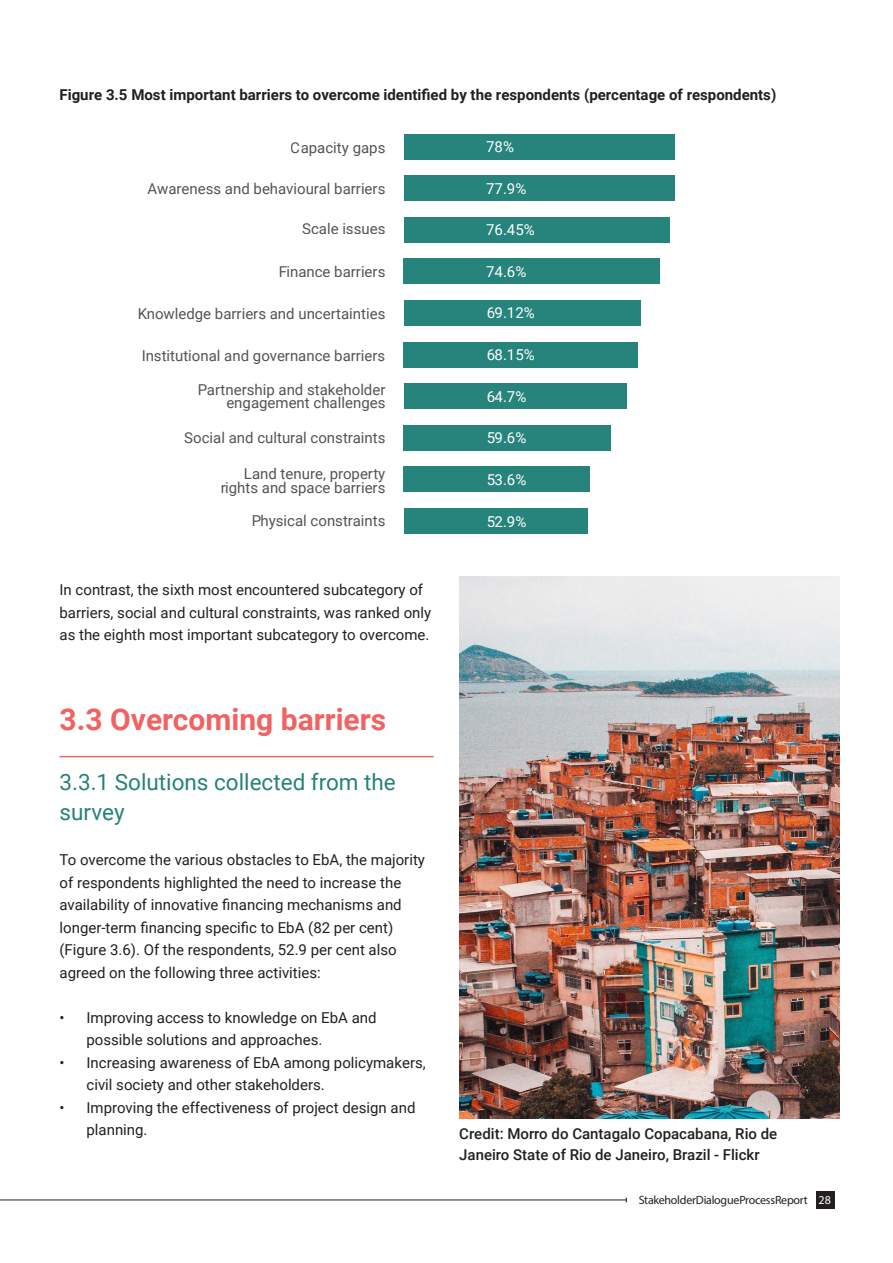
<style>
.page{position:relative;width:893px;height:1263px;background:#fff}
.page>*{position:absolute;margin:0;border:0;box-sizing:border-box;transform-origin:0 0}
.Body_sub-heading{font:700 30px "Roboto";color:#f16362}
.Green_sub-heading{font:22.5px/30px "Roboto";color:#25827a}
.Body_text{font:15px/22.5px "Roboto";color:#231f20}
.t1{font:15px/13.5px "Roboto";color:#515455;text-align:right}
.Fig__text{font:700 15px "Roboto";color:#231f20}
.Body_text-2{font:500 15px/21px "Roboto";color:#231f20}
.t2{font:15px "Roboto";color:#fff}
.t3{font:12px "Myriad Pro";letter-spacing:-.025em;color:#231f20}
.s1{color:#fff}
</style>
<div class="page">
<div style="left:816px;top:1192px;width:18px;height:17px;background:#231f20"></div>
<hr style="left:0;top:1199px;width:626px;height:1px;background:#231f20">
<hr style="left:60px;top:756px;width:374px;height:1px;background:#f16362">
<div style="left:404px;top:134px;width:271px;height:25px;background:#26847c"></div>
<div style="left:404px;top:175px;width:271px;height:26px;background:#26847c"></div>
<div style="left:404px;top:217px;width:265px;height:25px;background:#26847c"></div>
<div style="left:404px;top:259px;width:256px;height:25px;background:#26847c"></div>
<div style="left:404px;top:300px;width:237px;height:25px;background:#26847c"></div>
<div style="left:404px;top:343px;width:234px;height:25px;background:#26847c"></div>
<div style="left:404px;top:383px;width:223px;height:26px;background:#26847c"></div>
<div style="left:404px;top:425px;width:207px;height:25px;background:#26847c"></div>
<div style="left:404px;top:466px;width:186px;height:26px;background:#26847c"></div>
<div style="left:404px;top:509px;width:183px;height:25px;background:#26847c"></div>
<img style="left:459px;top:576px;width:381px;height:542px">
<p class="Fig__text" style="left:60px;top:84px;width:718px">Figure 3.5 Most important barriers to overcome identified by the respondents (percentage of respondents)</p>
<p class="t1" style="left:291px;top:140px;width:96px">Capacity gaps</p>
<p class="t1" style="left:148px;top:181px;width:239px">Awareness and behavioural barriers</p>
<p class="t1" style="left:302px;top:221px;width:85px">Scale issues</p>
<p class="t1" style="left:278px;top:264px;width:109px">Finance barriers</p>
<p class="t1" style="left:137px;top:306px;width:249px">Knowledge barriers and uncertainties</p>
<p class="t1" style="left:142px;top:348px;width:245px">Institutional and governance barriers</p>
<p class="t1" style="left:198px;top:382px;width:189px">Partnership and stakeholder engagement challenges</p>
<p class="t1" style="left:184px;top:430px;width:203px">Social and cultural constraints</p>
<p class="t1" style="left:220px;top:466px;width:167px">Land tenure, property rights and space barriers</p>
<p class="t1" style="left:251px;top:513px;width:136px">Physical constraints</p>
<p class="Body_text" style="left:60px;top:578px;width:373px">In contrast, the sixth most encountered subcategory of barriers, social and cultural constraints, was ranked only as the eighth most important subcategory to overcome.</p>
<p class="Body_sub-heading" style="left:60px;top:699px;width:328px">3.3 Overcoming barriers</p>
<p class="Green_sub-heading" style="left:60px;top:766px;width:338px">3.3.1 Solutions collected from the survey</p>
<p class="Body_text" style="left:60px;top:848px;width:367px">To overcome the various obstacles to EbA, the majority of respondents highlighted the need to increase the availability of innovative financing mechanisms and longer-term financing specific to EbA (82 per cent) (Figure 3.6). Of the respondents, 52.9 per cent also agreed on the following three activities:</p>
<p class="Body_text" style="left:87px;top:1006px;width:292px;text-indent:-27px">• Improving access to knowledge on EbA and possible solutions and approaches.</p>
<p class="Body_text" style="left:87px;top:1051px;width:341px;text-indent:-27px">• Increasing awareness of EbA among policymakers, civil society and other stakeholders.</p>
<p class="Body_text" style="left:87px;top:1096px;width:330px;text-indent:-27px">• Improving the effectiveness of project design and planning.</p>
<p class="t2" style="left:486px;top:136px;width:29px">78%</p>
<p class="t2" style="left:486px;top:178px;width:42px">77.9%</p>
<p class="t2" style="left:486px;top:219px;width:50px">76.45%</p>
<p class="t2" style="left:486px;top:261px;width:42px">74.6%</p>
<p class="t2" style="left:486px;top:303px;width:50px">69.12%</p>
<p class="t2" style="left:486px;top:344px;width:50px">68.15%</p>
<p class="t2" style="left:486px;top:386px;width:42px">64.7%</p>
<p class="t2" style="left:486px;top:427px;width:42px">59.6%</p>
<p class="t2" style="left:486px;top:469px;width:42px">53.6%</p>
<p class="t2" style="left:486px;top:511px;width:42px">52.9%</p>
<p class="Body_text-2" style="left:459px;top:1123px;width:320px">Credit: Morro do Cantagalo Copacabana, Rio de<br>Janeiro State of Rio de Janeiro, Brazil - Flickr</p>
<p class="t3" style="left:639px;top:1192px;width:194px">Stakeholder Dialogue Process Report <span class="s1">28</span></p>
</div>
